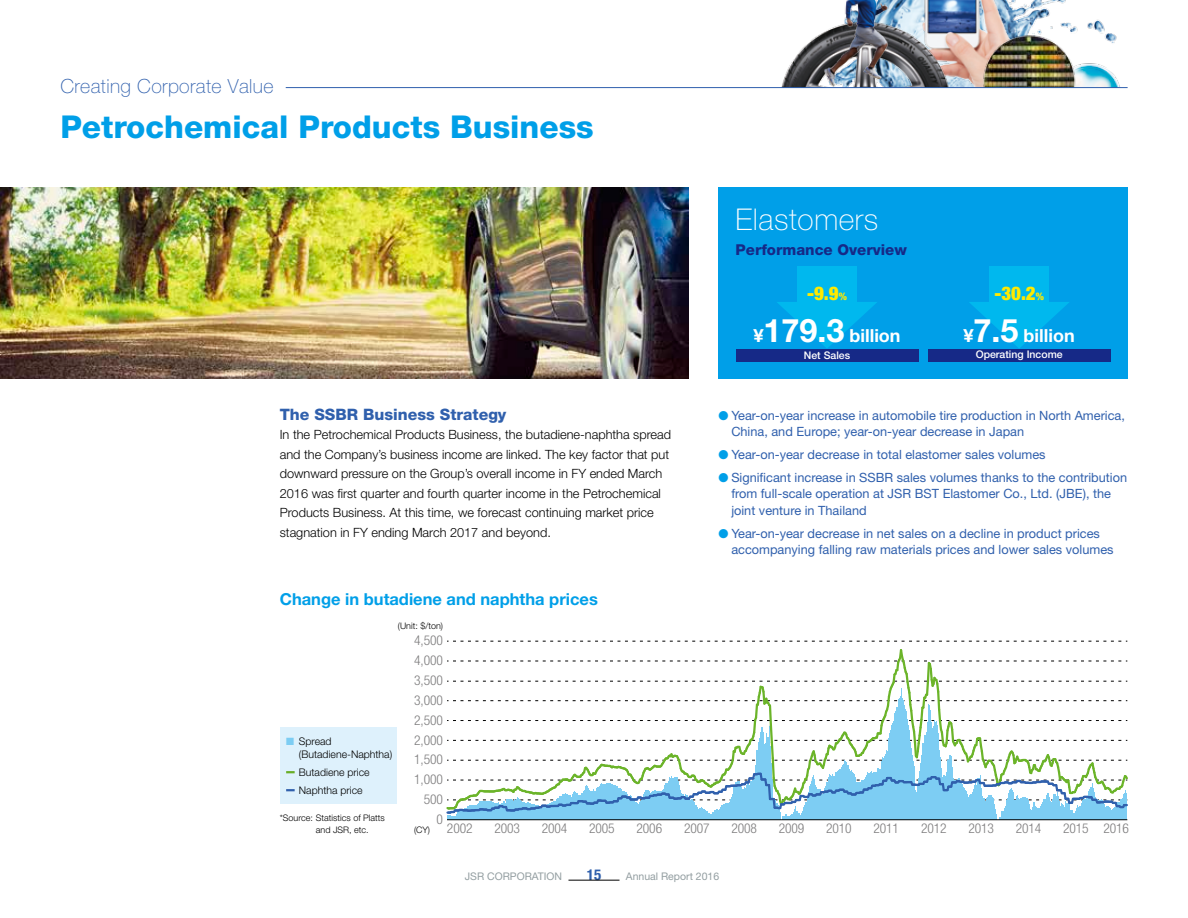
<style>
.page{position:relative;width:1188px;height:918px;background:#fff}
.page>*{position:absolute;margin:0;border:0;box-sizing:border-box;transform-origin:0 0}
.t1{font:800 31.5px "Helvetica Neue";color:#009fe8}
.t2{font:100 30px "Helvetica Neue";letter-spacing:.02em;color:#fff}
.t3{font:100 19.5px "Helvetica Neue";letter-spacing:.02em;color:#3060ad}
.t4{font:900 condensed 18.9px "Helvetica Neue";color:#ffea00}
.t5{font:700 18px "Helvetica Neue";color:#fff}
.t6{font:700 16.5px "Helvetica Neue";color:#009fe8}
.t7{font:800 15.75px "Helvetica Neue";color:#3060ad}
.t8{font:800 15px "Helvetica Neue";color:#162987}
.t9{font:700 condensed 15px "Helvetica Neue";color:#3060ad}
.t10{font:300 condensed 13.5px "Helvetica Neue";letter-spacing:-.01em;color:#7d7c7d}
.t11{font:12.75px/16.5px "Helvetica Neue";color:#3060ad}
.t12{font:300 12.75px/19.5px "Helvetica Neue";color:#000}
.t13{font:300 10.5px/12.8px "Helvetica Neue";color:#000}
.t14{font:10.5px "Helvetica Neue";color:#939ea1}
.t15{font:500 10.5px "Helvetica Neue";color:#fff}
.t16{font:300 9px/12px "Helvetica Neue";color:#000}
.s1{color:#7dcdf3}
.s2{font-size:10.5px}
.s3{font-size:32.4px}
.s4{color:#009fe8}
.s5{font-stretch:condensed;font-size:13.5px;color:#7d7c7d}
</style>
<div class="page">
<img style="left:1046px;top:0;width:71px;height:43px">
<img style="left:1081px;top:63px;width:39px;height:24px">
<img style="left:920px;top:0;width:126px;height:32px">
<img style="left:781px;top:19px;width:197px;height:68px">
<img style="left:978px;top:32px;width:103px;height:55px">
<img style="left:809px;top:0;width:111px;height:87px">
<hr style="left:286px;top:87px;width:842px;height:1px;background:#3060ad">
<div style="left:719px;top:187px;width:409px;height:191px;background:#009fe8"></div>
<svg style="left:777px;top:302px;width:100px;height:46px"></svg>
<div style="left:797px;top:266px;width:60px;height:38px;background:#00b8ee"></div>
<svg style="left:969px;top:302px;width:100px;height:46px"></svg>
<div style="left:989px;top:266px;width:60px;height:38px;background:#00b8ee"></div>
<img style="left:0;top:187px;width:689px;height:191px">
<hr style="left:568px;top:880px;width:52px;height:1px;background:#000">
<div style="left:736px;top:349px;width:182px;height:12px;background:#162987"></div>
<div style="left:928px;top:349px;width:183px;height:12px;background:#162987"></div>
<div style="left:280px;top:727px;width:116px;height:77px;background:#def1fc"></div>
<svg style="left:286px;top:771px;width:9px;height:2px"></svg>
<svg style="left:286px;top:789px;width:9px;height:2px"></svg>
<svg style="left:447px;top:641px;width:680px;height:1px"></svg>
<svg style="left:447px;top:649px;width:681px;height:171px"></svg>
<hr style="left:447px;top:819px;width:680px;height:1px;background:#000">
<h3 class="t3" style="left:60px;top:75px;width:215px">Creating Corporate Value</h3>
<h1 class="t1" style="left:60px;top:108px;width:535px">Petrochemical Products Business</h1>
<p class="t7" style="left:280px;top:405px;width:228px">The SSBR Business Strategy</p>
<p class="t12" style="left:280px;top:425px;width:393px">In the Petrochemical Products Business, the butadiene-naphtha spread and the Company’s business income are linked. The key factor that put downward pressure on the Group’s overall income in FY ended March 2016 was first quarter and fourth quarter income in the Petrochemical Products Business. At this time, we forecast continuing market price stagnation in FY ending March 2017 and beyond.</p>
<p class="t6" style="left:280px;top:589px;width:320px">Change in butadiene and naphtha prices</p>
<p class="t16" style="left:398px;top:619px;width:47px">(Unit: $/ton)</p>
<p class="t10" style="left:414px;top:633px;width:30px">4,500</p>
<p class="t10" style="left:414px;top:653px;width:30px">4,000</p>
<p class="t10" style="left:414px;top:673px;width:30px">3,500</p>
<p class="t10" style="left:414px;top:692px;width:30px">3,000</p>
<p class="t13" style="left:299px;top:735px;width:95px;text-indent:-13px"><span class="s1">■</span> Spread (Butadiene-Naphtha)</p>
<p class="t13" style="left:299px;top:763px;width:72px;line-height:18px">Butadiene price<br>Naphtha price</p>
<p class="t10" style="left:414px;top:712px;width:30px">2,500</p>
<p class="t10" style="left:414px;top:732px;width:30px">2,000</p>
<p class="t10" style="left:414px;top:752px;width:30px">1,500</p>
<p class="t10" style="left:414px;top:772px;width:30px">1,000</p>
<p class="t10" style="left:424px;top:792px;width:21px">500</p>
<h2 class="t2" style="left:736px;top:202px;width:144px">Elastomers</h2>
<p class="t8" style="left:736px;top:241px;width:173px">Performance Overview</p>
<h3 class="t4" style="left:807px;top:282px;width:41px">-9.9<span class="s2">%</span></h3>
<h3 class="t4" style="left:994px;top:282px;width:51px">-30.2<span class="s2">%</span></h3>
<h3 class="t5" style="left:753px;top:325px;width:149px">¥<span class="s3">179.3</span> billion</h3>
<h3 class="t5" style="left:964px;top:325px;width:113px">¥<span class="s3">7.5</span> billion</h3>
<p class="t15" style="left:804px;top:349px;width:48px">Net Sales</p>
<p class="t15" style="left:976px;top:348px;width:88px">Operating Income</p>
<p class="t11" style="left:731px;top:407px;width:395px;text-indent:-13px"><span class="s4">●</span> Year-on-year increase in automobile tire production in North America,<br>China, and Europe; year-on-year decrease in Japan</p>
<p class="t11" style="left:719px;top:446px;width:329px"><span class="s4">●</span> Year-on-year decrease in total elastomer sales volumes</p>
<p class="t11" style="left:731px;top:469px;width:397px;text-indent:-13px"><span class="s4">●</span> Significant increase in SSBR sales volumes thanks to the contribution from full-scale operation at JSR BST Elastomer Co., Ltd. (JBE), the joint venture in Thailand</p>
<p class="t11" style="left:731px;top:525px;width:384px;text-indent:-13px"><span class="s4">●</span> Year-on-year decrease in net sales on a decline in product prices accompanying falling raw materials prices and lower sales volumes</p>
<p class="t16" style="left:316px;top:812px;width:70px;text-indent:-36px">*Source: Statistics of Platts and JSR, etc.</p>
<p class="t10" style="left:436px;top:811px;width:8px">0</p>
<p class="t16" style="left:414px;top:823px;width:60px">(CY) <span class="s5">2002</span></p>
<p class="t10" style="left:494px;top:820px;width:27px">2003</p>
<p class="t10" style="left:542px;top:820px;width:27px">2004</p>
<p class="t10" style="left:589px;top:820px;width:27px">2005</p>
<p class="t10" style="left:637px;top:820px;width:27px">2006</p>
<p class="t10" style="left:684px;top:820px;width:27px">2007</p>
<p class="t10" style="left:731px;top:820px;width:27px">2008</p>
<p class="t10" style="left:779px;top:820px;width:27px">2009</p>
<p class="t10" style="left:826px;top:820px;width:27px">2010</p>
<p class="t10" style="left:874px;top:820px;width:27px">2011</p>
<p class="t10" style="left:921px;top:820px;width:27px">2012</p>
<p class="t10" style="left:968px;top:820px;width:27px">2013</p>
<p class="t10" style="left:1016px;top:820px;width:27px">2014</p>
<p class="t10" style="left:1063px;top:820px;width:67px">2015 2016</p>
<p class="t14" style="left:465px;top:870px;width:99px">JSR CORPORATION</p>
<p class="t9" style="left:587px;top:866px;width:16px">15</p>
<p class="t14" style="left:626px;top:870px;width:95px">Annual Report 2016</p>
</div>
